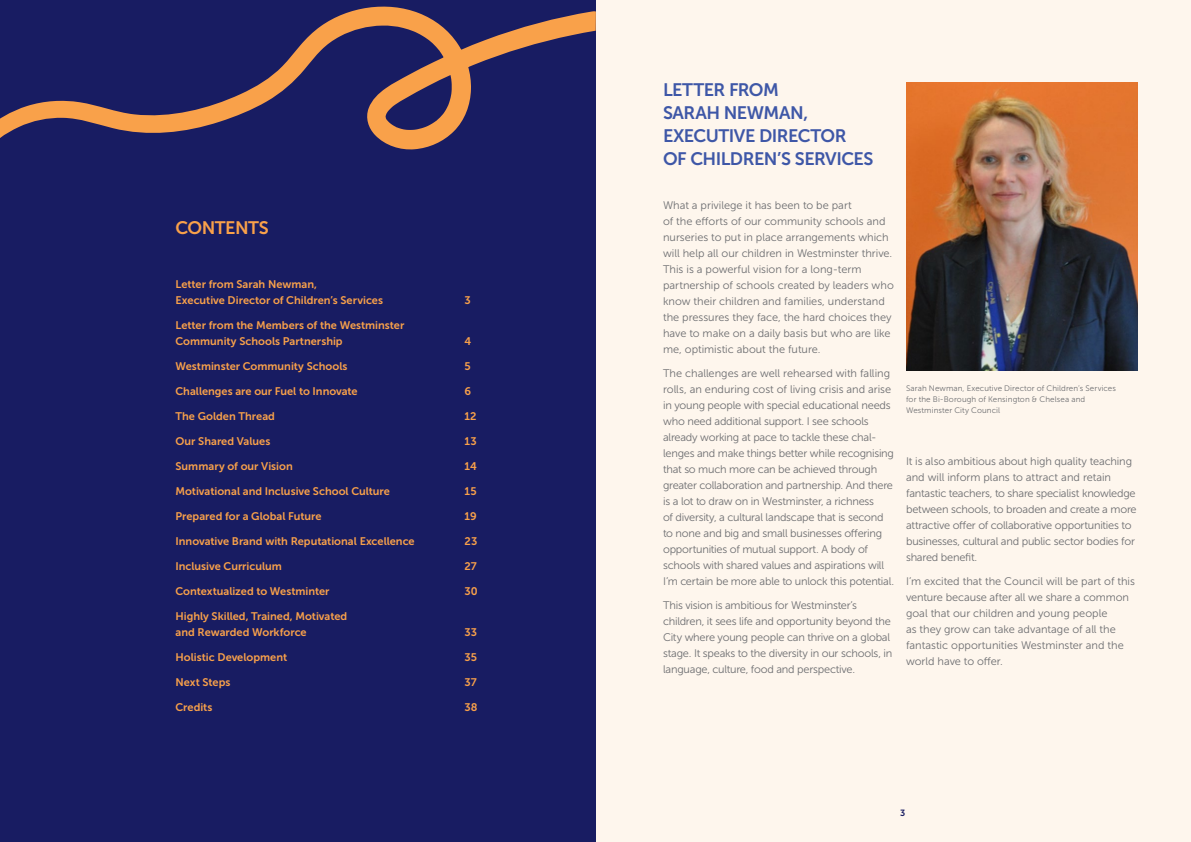
<style>
.page{position:relative;width:1191px;height:842px;background:#fff}
.page>*{position:absolute;margin:0;border:0;box-sizing:border-box;transform-origin:0 0}
.t1{font:18px/23px "Museo Sans 700";letter-spacing:-.03em;color:#3e57a7}
.t2{font:18px "Museo Sans 700";letter-spacing:-.03em;color:#f9a14a}
.t3{font:11px/16px "Museo Sans 300";letter-spacing:-.015em;color:#6d6e71}
.t4{font:11px/16px "Museo Sans 700";color:#f9a14a}
.t5{font:9px "Museo Sans 700";color:#181d62}
.t6{font:8px/11px "Museo Sans 300";letter-spacing:.01em;color:#6d6e71}
</style>
<div class="page">
<div style="left:0;top:0;width:596px;height:842px;background:#181c62"></div>
<svg style="left:0;top:6px;width:596px;height:144px"></svg>
<div style="left:596px;top:0;width:595px;height:842px;background:#fef6ed"></div>
<img style="left:906px;top:83px;width:231px;height:288px">
<h1 class="t2" style="left:175px;top:217px;width:95px">CONTENTS</h1>
<p class="t4" style="left:175px;top:276px;width:209px">Letter from Sarah Newman,<br>Executive Director of Children’s Services</p>
<p class="t4" style="left:175px;top:317px;width:230px">Letter from the Members of the Westminster<br>Community Schools Partnership</p>
<p class="t4" style="left:464px;top:292px;width:8px">3</p>
<p class="t4" style="left:464px;top:333px;width:8px">4</p>
<p class="t4" style="left:175px;top:358px;width:173px">Westminster Community Schools</p>
<p class="t4" style="left:464px;top:358px;width:8px">5</p>
<p class="t4" style="left:175px;top:383px;width:184px">Challenges are our Fuel to Innovate</p>
<p class="t4" style="left:464px;top:383px;width:8px">6</p>
<p class="t4" style="left:175px;top:408px;width:101px">The Golden Thread</p>
<p class="t4" style="left:464px;top:408px;width:14px">12</p>
<p class="t4" style="left:175px;top:433px;width:96px">Our Shared Values</p>
<p class="t4" style="left:464px;top:433px;width:14px">13</p>
<p class="t4" style="left:175px;top:458px;width:119px">Summary of our Vision</p>
<p class="t4" style="left:464px;top:458px;width:14px">14</p>
<p class="t4" style="left:175px;top:483px;width:216px">Motivational and Inclusive School Culture</p>
<p class="t4" style="left:464px;top:483px;width:14px">15</p>
<p class="t4" style="left:175px;top:508px;width:147px">Prepared for a Global Future</p>
<p class="t4" style="left:464px;top:508px;width:14px">19</p>
<p class="t4" style="left:175px;top:533px;width:241px">Innovative Brand with Reputational Excellence</p>
<p class="t4" style="left:464px;top:533px;width:14px">23</p>
<p class="t4" style="left:175px;top:558px;width:108px">Inclusive Curriculum</p>
<p class="t4" style="left:464px;top:558px;width:14px">27</p>
<p class="t4" style="left:175px;top:583px;width:155px">Contextualized to Westminter</p>
<p class="t4" style="left:464px;top:583px;width:15px">30</p>
<p class="t4" style="left:175px;top:608px;width:173px">Highly Skilled, Trained, Motivated and Rewarded Workforce</p>
<p class="t4" style="left:464px;top:624px;width:14px">33</p>
<p class="t4" style="left:175px;top:649px;width:113px">Holistic Development</p>
<p class="t4" style="left:464px;top:649px;width:14px">35</p>
<p class="t4" style="left:175px;top:674px;width:56px">Next Steps</p>
<p class="t4" style="left:464px;top:674px;width:14px">37</p>
<p class="t4" style="left:175px;top:699px;width:38px">Credits</p>
<p class="t4" style="left:464px;top:699px;width:14px">38</p>
<h1 class="t1" style="left:663px;top:79px;width:212px">LETTER FROM<br>SARAH NEWMAN,<br>EXECUTIVE DIRECTOR<br>OF CHILDREN’S SERVICES</h1>
<p class="t3" style="left:663px;top:197px;width:232px">What a privilege it has been to be part<br>of the efforts of our community schools and nurseries to put in place arrangements which will help all our children in Westminster thrive.<br>This is a powerful vision for a long-term partnership of schools created by leaders who know their children and families, understand the pressures they face, the hard choices they have to make on a daily basis but who are like me, optimistic about the future.</p>
<p class="t3" style="left:663px;top:365px;width:232px">The challenges are well rehearsed with falling rolls, an enduring cost of living crisis and arise in young people with special educational needs who need additional support. I see schools already working at pace to tackle these chal&shy;lenges and make things better while recognising that so much more can be achieved through greater collaboration and partnership. And there is a lot to draw on in Westminster, a richness<br>of diversity, a cultural landscape that is second to none and big and small businesses offering opportunities of mutual support. A body of schools with shared values and aspirations will I’m certain be more able to unlock this potential.</p>
<p class="t3" style="left:663px;top:597px;width:231px">This vision is ambitious for Westminster’s children, it sees life and opportunity beyond the City where young people can thrive on a global stage. It speaks to the diversity in our schools, in language, culture, food and perspective.</p>
<p class="t6" style="left:906px;top:382px;width:211px">Sarah Newman, Executive Director of Children’s Services for the Bi-Borough of Kensington &amp; Chelsea and<br>Westminster City Council</p>
<p class="t3" style="left:906px;top:453px;width:232px">It is also ambitious about high quality teaching and will inform plans to attract and retain fantastic teachers, to share specialist knowledge between schools, to broaden and create a more attractive offer of collaborative opportunities to businesses, cultural and public sector bodies for shared benefit.</p>
<p class="t3" style="left:906px;top:573px;width:230px">I’m excited that the Council will be part of this venture because after all we share a common goal that our children and young people<br>as they grow can take advantage of all the fantastic opportunities Westminster and the world have to offer.</p>
<p class="t5" style="left:900px;top:808px;width:7px">3</p>
</div>
